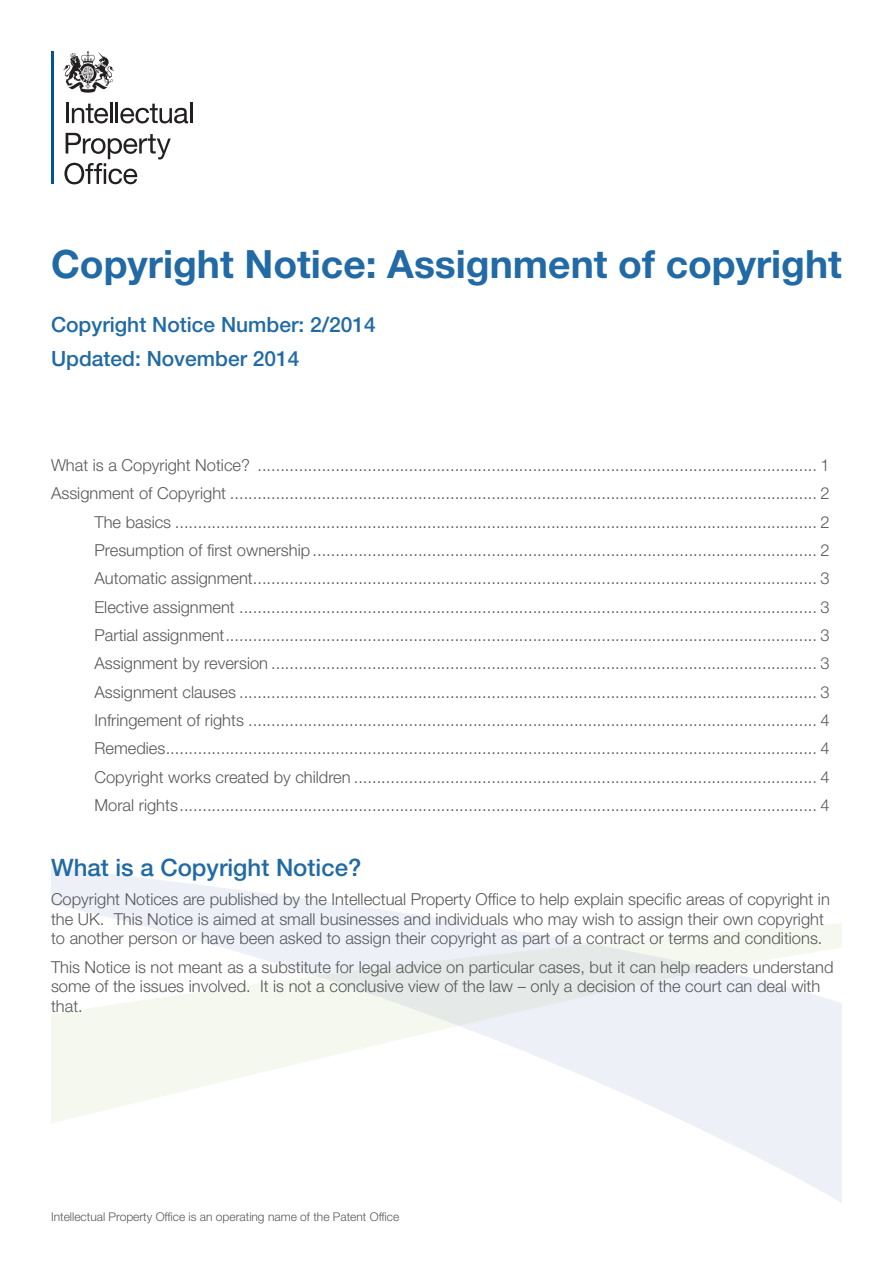
<style>
.page{position:relative;width:893px;height:1263px;background:#fff}
.page>*{position:absolute;margin:0;border:0;box-sizing:border-box;transform-origin:0 0}
.t1{font:700 39px "Helvetica Neue LT Std";color:#216aa5}
.Sub_heading_2{font:500 24px "Helvetica Neue LT Std";color:#216aa5}
.Sub_heading_3{font:500 21px "Helvetica Neue LT Std";color:#216aa5}
.Chapter_title{font:300 16.5px "Helvetica Neue LT Std";color:#57585a}
.Body{font:300 16.5px/19.8px "Helvetica Neue LT Std";color:#57585a}
.t2{font:300 12px "Helvetica Neue LT Std";color:#57585a}
</style>
<div class="page">
<hr style="left:51px;top:51px;width:2px;height:133px;background:#005595">
<hr style="left:66px;top:102px;width:2px;height:21px;background:#231f20">
<svg style="left:72px;top:104px;width:36px;height:19px"></svg>
<hr style="left:110px;top:102px;width:3px;height:21px;background:#231f20">
<hr style="left:116px;top:102px;width:2px;height:21px;background:#231f20">
<svg style="left:120px;top:104px;width:68px;height:19px"></svg>
<hr style="left:190px;top:102px;width:2px;height:21px;background:#231f20">
<svg style="left:64px;top:133px;width:107px;height:51px"></svg>
<svg style="left:63px;top:51px;width:51px;height:42px"></svg>
<svg style="left:51px;top:867px;width:791px;height:336px"></svg>
<p class="t1" style="left:51px;top:240px;width:792px">Copyright Notice: Assignment of copyright</p>
<p class="Sub_heading_3" style="left:51px;top:312px;width:326px">Copyright Notice Number: 2/2014</p>
<p class="Sub_heading_3" style="left:51px;top:346px;width:250px">Updated: November 2014</p>
<p class="Chapter_title" style="left:51px;top:455px;width:780px">What is a Copyright Notice? .......................................................................................................................... 1</p>
<p class="Chapter_title" style="left:51px;top:483px;width:780px">Assignment of Copyright ................................................................................................................................ 2</p>
<p class="Chapter_title" style="left:95px;top:512px;width:737px">The basics ............................................................................................................................................ 2</p>
<p class="Chapter_title" style="left:95px;top:540px;width:737px">Presumption of first ownership.............................................................................................................. 2</p>
<p class="Chapter_title" style="left:95px;top:568px;width:737px">Automatic assignment........................................................................................................................... 3</p>
<p class="Chapter_title" style="left:95px;top:597px;width:737px">Elective assignment .............................................................................................................................. 3</p>
<p class="Chapter_title" style="left:95px;top:625px;width:737px">Partial assignment................................................................................................................................. 3</p>
<p class="Chapter_title" style="left:95px;top:653px;width:737px">Assignment by reversion ....................................................................................................................... 3</p>
<p class="Chapter_title" style="left:95px;top:682px;width:737px">Assignment clauses .............................................................................................................................. 3</p>
<p class="Chapter_title" style="left:95px;top:710px;width:737px">Infringement of rights ............................................................................................................................ 4</p>
<p class="Chapter_title" style="left:95px;top:738px;width:737px">Remedies.............................................................................................................................................. 4</p>
<p class="Chapter_title" style="left:95px;top:766px;width:737px">Copyright works created by children ..................................................................................................... 4</p>
<p class="Chapter_title" style="left:95px;top:795px;width:737px">Moral rights........................................................................................................................................... 4</p>
<p class="Sub_heading_2" style="left:51px;top:853px;width:312px">What is a Copyright Notice?</p>
<p class="Body" style="left:51px;top:889px;width:780px">Copyright Notices are published by the Intellectual Property Office to help explain specific areas of copyright in the UK. This Notice is aimed at small businesses and individuals who may wish to assign their own copyright to another person or have been asked to assign their copyright as part of a contract or terms and conditions.</p>
<p class="Body" style="left:51px;top:956px;width:784px">This Notice is not meant as a substitute for legal advice on particular cases, but it can help readers understand some of the issues involved. It is not a conclusive view of the law – only a decision of the court can deal with that.</p>
<p class="t2" style="left:51px;top:1209px;width:350px">Intellectual Property Office is an operating name of the Patent Office</p>
</div>
